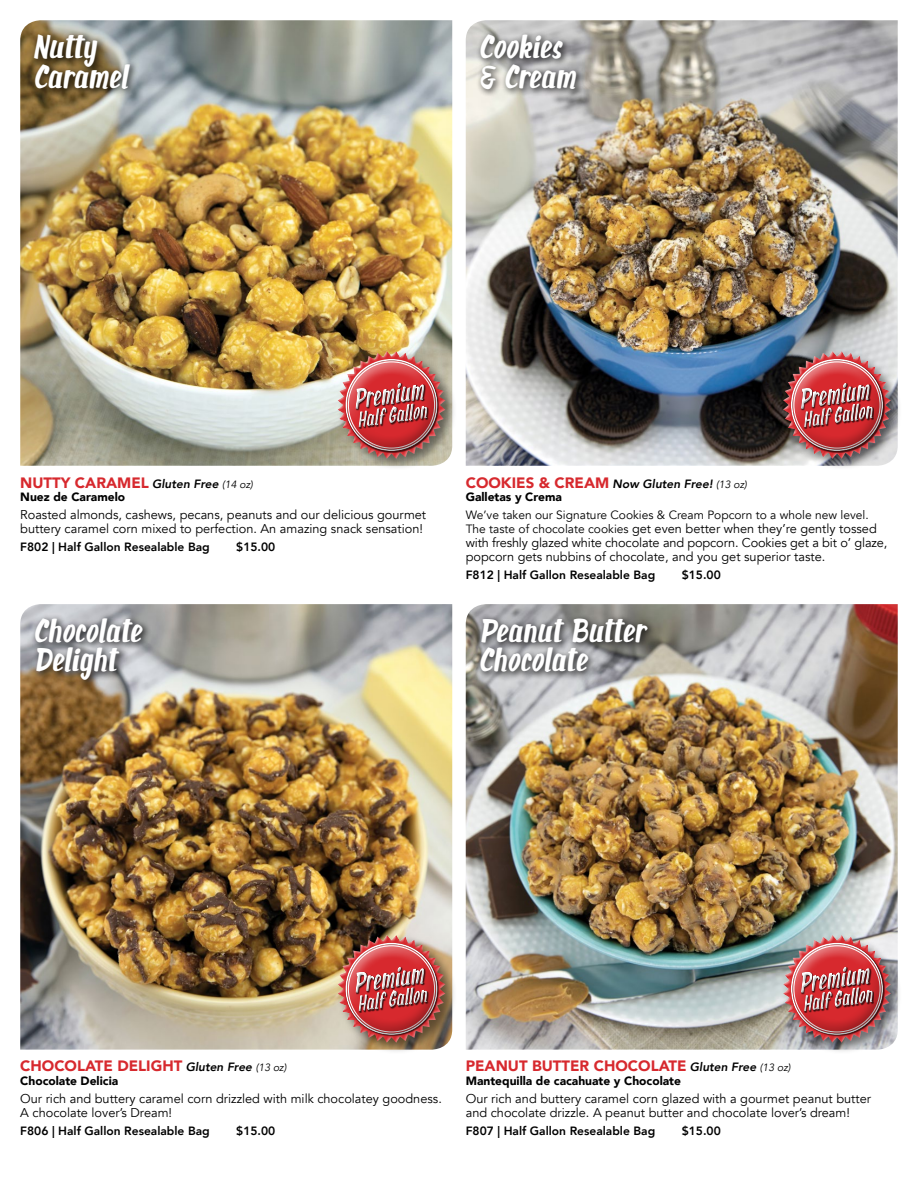
<style>
.page{position:relative;width:918px;height:1188px;background:#fff}
.page>*{position:absolute;margin:0;border:0;box-sizing:border-box;transform-origin:0 0}
.t1{font:24.75px/29.7px "Silver Age Queens";letter-spacing:.03em;color:#fff}
.t2{font:900 15px "Avenir";color:#d7292e}
.t3{font:12.75px/13.8px "Avenir";color:#000}
.t4{font:800 12px "Avenir";color:#000}
.t5{font:900 12px "Avenir";color:#000}
.t6{font:12px "Avenir";color:#000}
.t7{font:italic 800 12px/13.8px "Avenir";color:#000}
.s1{font-weight:800;font-style:italic;font-size:12px;color:#000}
.s2{font-weight:400;font-style:italic;font-size:10.5px;color:#000}
.s3{font-weight:900;font-style:normal;font-size:15px;color:#d7292e}
.s4{font-weight:400;font-size:10.5px}
.s5{font-weight:900;font-style:normal}
.s6{font-size:12px}
</style>
<div class="page">
<img style="left:20px;top:604px;width:432px;height:446px">
<div style="left:31px;top:614px;width:121px;height:76px;background:#000;opacity:.7"></div>
<img style="left:466px;top:604px;width:432px;height:446px">
<div style="left:476px;top:614px;width:181px;height:68px;background:#000;opacity:.7"></div>
<img style="left:466px;top:20px;width:432px;height:446px">
<div style="left:781px;top:349px;width:122px;height:122px;background:#000;opacity:.5"></div>
<div style="left:776px;top:344px;width:111px;height:90px;background:#fff;opacity:.75"></div>
<div style="left:787px;top:374px;width:111px;height:92px;background:#000;opacity:.4"></div>
<img style="left:783px;top:351px;width:108px;height:108px">
<div style="left:476px;top:30px;width:110px;height:68px;background:#000;opacity:.7"></div>
<img style="left:20px;top:20px;width:432px;height:446px">
<div style="left:30px;top:30px;width:109px;height:68px;background:#000;opacity:.7"></div>
<div style="left:336px;top:349px;width:122px;height:122px;background:#000;opacity:.5"></div>
<div style="left:330px;top:344px;width:112px;height:90px;background:#fff;opacity:.75"></div>
<div style="left:341px;top:374px;width:111px;height:92px;background:#000;opacity:.4"></div>
<img style="left:337px;top:351px;width:108px;height:108px">
<div style="left:336px;top:933px;width:122px;height:122px;background:#000;opacity:.5"></div>
<div style="left:330px;top:928px;width:112px;height:90px;background:#fff;opacity:.75"></div>
<div style="left:341px;top:958px;width:111px;height:92px;background:#000;opacity:.4"></div>
<img style="left:337px;top:935px;width:108px;height:108px">
<div style="left:781px;top:933px;width:122px;height:122px;background:#000;opacity:.5"></div>
<div style="left:776px;top:928px;width:111px;height:90px;background:#fff;opacity:.75"></div>
<div style="left:787px;top:958px;width:111px;height:92px;background:#000;opacity:.4"></div>
<img style="left:783px;top:935px;width:108px;height:108px">
<h1 class="t1" style="left:34px;top:33px;width:95px">Nutty<br>Caramel</h1>
<h1 class="t1" style="left:479px;top:33px;width:98px">Cookies &amp; Cream</h1>
<p class="t2" style="left:20px;top:469px;width:234px">NUTTY CARAMEL <span class="s1">Gluten Free</span> <span class="s2">(14 oz)</span></p>
<p class="t5" style="left:20px;top:487px;width:106px">Nuez de Caramelo</p>
<p class="t3" style="left:20px;top:508px;width:407px">Roasted almonds, cashews, pecans, peanuts and our delicious gourmet buttery caramel corn mixed to perfection. An amazing snack sensation!</p>
<p class="t4" style="left:20px;top:538px;width:191px">F802 | Half Gallon Resealable Bag</p>
<p class="t4" style="left:236px;top:538px;width:41px">$15.00</p>
<h1 class="t1" style="left:34px;top:617px;width:109px">Chocolate<br>Delight</h1>
<p class="t7" style="left:466px;top:477px;width:283px"><span class="s3">COOKIES &amp; CREAM</span> Now Gluten Free! <span class="s4">(13 oz)<br></span><span class="s5">Galletas y Crema</span></p>
<p class="t6" style="left:466px;top:508px;width:404px">We’ve taken our Signature Cookies &amp; Cream Popcorn to a whole new level.</p>
<p class="t3" style="left:466px;top:522px;width:423px"><span class="s6">The taste of chocolate cookies</span> get even better when they’re gently tossed with freshly glazed white chocolate and popcorn. Cookies get a bit o’ glaze, popcorn gets nubbins of chocolate, and you get superior taste.</p>
<p class="t4" style="left:466px;top:565px;width:191px">F812 | Half Gallon Resealable Bag</p>
<p class="t4" style="left:682px;top:565px;width:41px">$15.00</p>
<h1 class="t1" style="left:479px;top:617px;width:168px">Peanut Butter<br>Chocolate</h1>
<p class="t2" style="left:20px;top:1053px;width:268px">CHOCOLATE DELIGHT <span class="s1">Gluten Free</span> <span class="s2">(13 oz)</span></p>
<p class="t5" style="left:20px;top:1071px;width:100px">Chocolate Delicia</p>
<p class="t3" style="left:20px;top:1092px;width:423px">Our rich and buttery caramel corn drizzled with milk chocolatey goodness.<br>A chocolate lover’s Dream!</p>
<p class="t4" style="left:20px;top:1122px;width:191px">F806 | Half Gallon Resealable Bag</p>
<p class="t4" style="left:236px;top:1122px;width:41px">$15.00</p>
<p class="t2" style="left:466px;top:1053px;width:326px">PEANUT BUTTER CHOCOLATE <span class="s1">Gluten Free</span> <span class="s2">(13 oz)</span></p>
<p class="t5" style="left:466px;top:1071px;width:217px">Mantequilla de cacahuate y Chocolate</p>
<p class="t3" style="left:466px;top:1092px;width:407px">Our rich and buttery caramel corn glazed with a gourmet peanut butter and chocolate drizzle. A peanut butter and chocolate lover’s dream!</p>
<p class="t4" style="left:466px;top:1122px;width:191px">F807 | Half Gallon Resealable Bag</p>
<p class="t4" style="left:682px;top:1122px;width:41px">$15.00</p>
</div>
